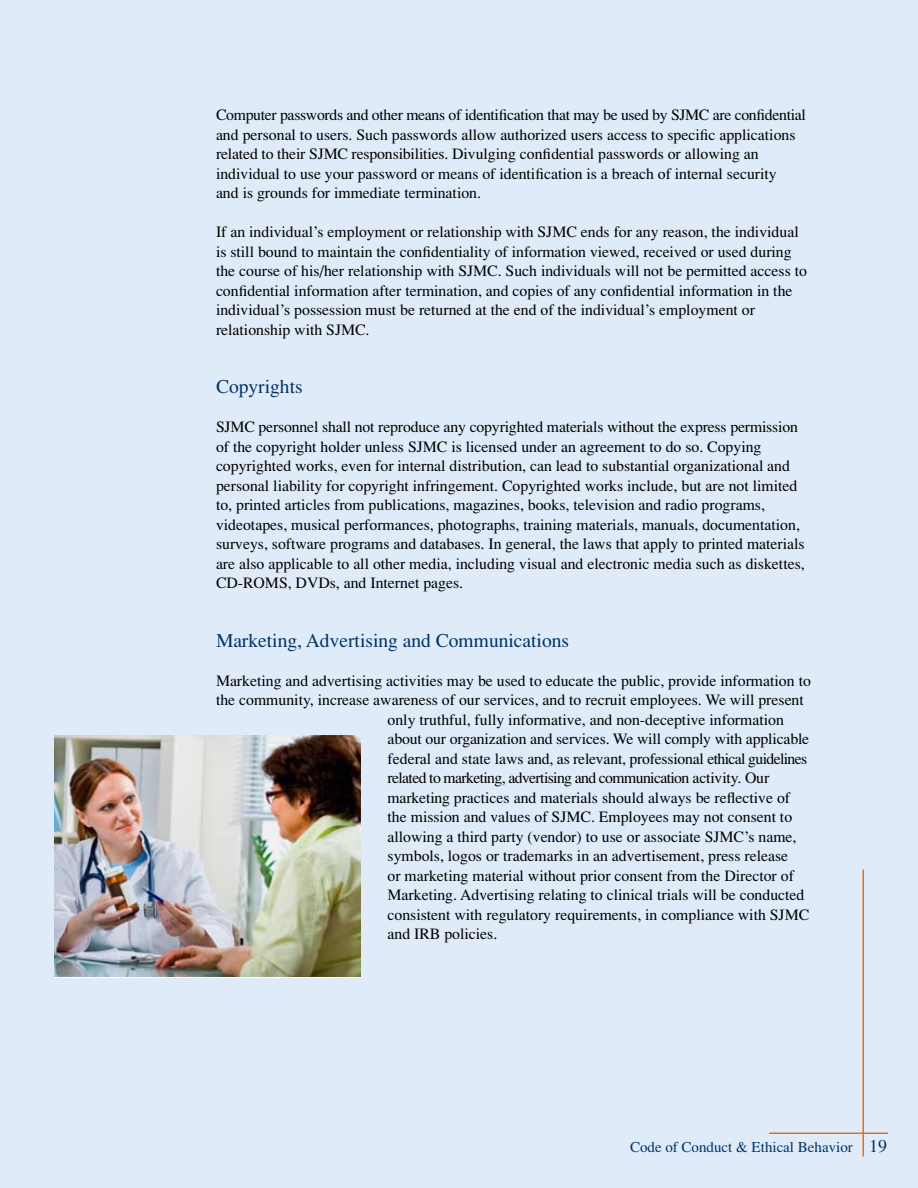
<style>
.page{position:relative;width:918px;height:1188px;background:#e0ebf9}
.page>*{position:absolute;margin:0;border:0;box-sizing:border-box;transform-origin:0 0}
.t1{font:19.5px "Times";color:#003468}
.t2{font:18px "Times";color:#003468}
.t3{font:15.75px/19.5px "Times";color:#000}
.t4{font:15.75px "Times";letter-spacing:-.04em;color:#000}
.t5{font:15px "Times";color:#003468}
</style>
<div class="page">
<hr style="left:862px;top:870px;width:2px;height:287px;background:#e36f1e">
<hr style="left:769px;top:1132px;width:119px;height:2px;background:#e36f1e">
<img style="left:54px;top:735px;width:307px;height:242px">
<p class="t3" style="left:216px;top:105px;width:591px">Computer passwords and other means of identification that may be used by SJMC are confidential and personal to users. Such passwords allow authorized users access to specific applications related to their SJMC responsibilities. Divulging confidential passwords or allowing an individual to use your password or means of identification is a breach of internal security<br>and is grounds for immediate termination.</p>
<p class="t3" style="left:216px;top:222px;width:593px">If an individual’s employment or relationship with SJMC ends for any reason, the individual is still bound to maintain the confidentiality of information viewed, received or used during the course of his/her relationship with SJMC. Such individuals will not be permitted access to confidential information after termination, and copies of any confidential information in the individual’s possession must be returned at the end of the individual’s employment or relationship with SJMC.</p>
<p class="t1" style="left:216px;top:376px;width:88px">Copyrights</p>
<p class="t3" style="left:216px;top:417px;width:590px">SJMC personnel shall not reproduce any copyrighted materials without the express permission of the copyright holder unless SJMC is licensed under an agreement to do so. Copying copyrighted works, even for internal distribution, can lead to substantial organizational and personal liability for copyright infringement. Copyrighted works include, but are not limited to, printed articles from publications, magazines, books, television and radio programs, videotapes, musical performances, photographs, training materials, manuals, documentation, surveys, software programs and databases. In general, the laws that apply to printed materials are also applicable to all other media, including visual and electronic media such as diskettes, CD-ROMS, DVDs, and Internet pages.</p>
<p class="t1" style="left:216px;top:629px;width:355px">Marketing, Advertising and Communications</p>
<p class="t3" style="left:216px;top:671px;width:596px">Marketing and advertising activities may be used to educate the public, provide information to</p>
<p class="t3" style="left:216px;top:690px;width:589px">the community, increase awareness of our services, and to recruit employees. We will present</p>
<p class="t3" style="left:388px;top:710px;width:398px">only truthful, fully informative, and non-deceptive information</p>
<p class="t3" style="left:388px;top:729px;width:423px">about our organization and services. We will comply with applicable</p>
<p class="t3" style="left:388px;top:749px;width:421px">federal and state laws and, as relevant, professional ethical guidelines</p>
<p class="t4" style="left:388px;top:769px;width:383px">related to marketing, advertising and communication activity. Our</p>
<p class="t3" style="left:388px;top:788px;width:404px">marketing practices and materials should always be reflective of</p>
<p class="t3" style="left:388px;top:807px;width:406px">the mission and values of SJMC. Employees may not consent to</p>
<p class="t3" style="left:388px;top:827px;width:411px">allowing a third party (vendor) to use or associate SJMC’s name,</p>
<p class="t3" style="left:388px;top:846px;width:402px">symbols, logos or trademarks in an advertisement, press release</p>
<p class="t3" style="left:388px;top:866px;width:408px">or marketing material without prior consent from the Director of</p>
<p class="t3" style="left:388px;top:885px;width:418px">Marketing. Advertising relating to clinical trials will be conducted</p>
<p class="t3" style="left:388px;top:905px;width:423px">consistent with regulatory requirements, in compliance with SJMC</p>
<p class="t3" style="left:388px;top:924px;width:111px">and IRB policies.</p>
<p class="t5" style="left:630px;top:1138px;width:224px">Code of Conduct &amp; Ethical Behavior</p>
<p class="t2" style="left:869px;top:1136px;width:19px">19</p>
</div>
